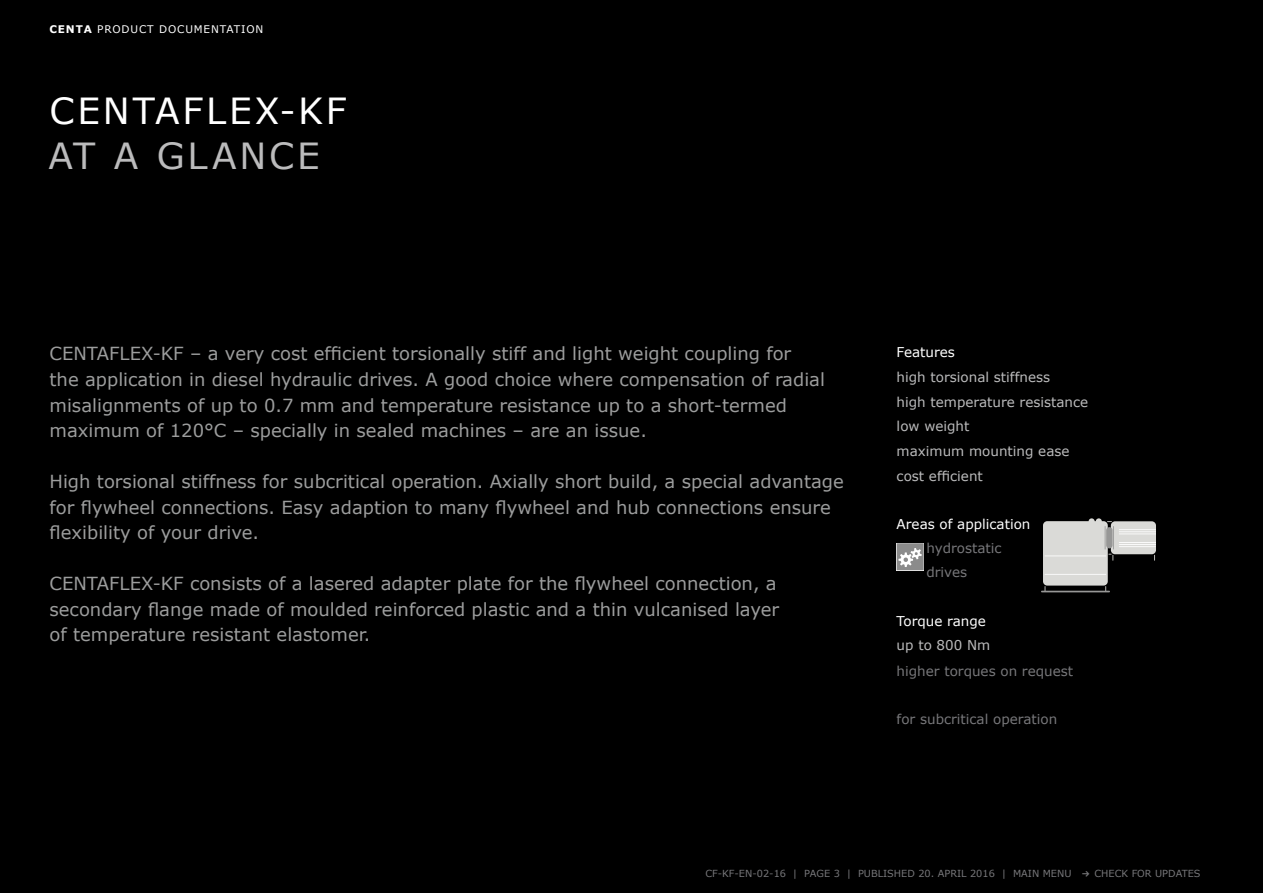
<style>
.page{position:relative;width:1263px;height:893px;background:#000}
.page>*{position:absolute;margin:0;border:0;box-sizing:border-box;transform-origin:0 0}
.t1{font:36px "Verdana";letter-spacing:.075em;color:#fff}
.t2{font:36px "Verdana";letter-spacing:.075em;color:#bbbbbc}
.t3{font:18px/25.5px "Verdana";color:#9c9d9d}
.t4{font:13.5px/24.8px "Verdana";color:#bbbbbc}
.t5{font:13.5px/24px "Verdana";color:#77777a}
.t6{font:13.5px "Verdana";color:#fff}
.t7{font:10.5px "Verdana";letter-spacing:.08em;color:#fff}
.t8{font:9.75px "Verdana";color:#77777a}
.s1{font-weight:700}
.s2{font-family:"Monaco";font-size:13.5px}
</style>
<div class="page">
<hr style="left:1041px;top:591px;width:69px;height:1px;background:#979796">
<svg style="left:1043px;top:518px;width:113px;height:74px"></svg>
<svg style="left:897px;top:543px;width:27px;height:27px"></svg>
<p class="t7" style="left:50px;top:22px;width:215px"><span class="s1">CENTA</span> PRODUCT DOCUMENTATION</p>
<h1 class="t1" style="left:49px;top:88px;width:299px">CENTAFLEX-KF</h1>
<h1 class="t2" style="left:48px;top:133px;width:273px">AT A GLANCE</h1>
<p class="t3" style="left:50px;top:341px;width:777px">CENTAFLEX-KF – a very cost efficient torsionally stiff and light weight coupling for the application in diesel hydraulic drives. A good choice where compensation of radial misalignments of up to 0.7 mm and temperature resistance up to a short-termed maximum of 120°C – specially in sealed machines – are an issue.</p>
<p class="t3" style="left:50px;top:468px;width:796px">High torsional stiffness for subcritical operation. Axially short build, a special advantage for flywheel connections. Easy adaption to many flywheel and hub connections ensure flexibility of your drive.</p>
<p class="t3" style="left:50px;top:570px;width:731px">CENTAFLEX-KF consists of a lasered adapter plate for the flywheel connection, a secondary flange made of moulded reinforced plastic and a thin vulcanised layer of temperature resistant elastomer.</p>
<p class="t6" style="left:897px;top:344px;width:60px">Features</p>
<p class="t4" style="left:897px;top:364px;width:193px">high torsional stiffness<br>high temperature resistance low weight<br>maximum mounting ease cost efficient</p>
<p class="t6" style="left:897px;top:515px;width:135px">Areas of application</p>
<p class="t5" style="left:926px;top:535px;width:77px">hydrostatic drives</p>
<p class="t6" style="left:897px;top:612px;width:91px">Torque range</p>
<p class="t4" style="left:897px;top:633px;width:95px">up to 800 Nm</p>
<p class="t5" style="left:897px;top:658px;width:178px">higher torques on request</p>
<p class="t5" style="left:897px;top:706px;width:162px">for subcritical operation</p>
<p class="t8" style="left:705px;top:867px;width:246px">CF-KF-EN-02-16 | PAGE 3 | PUBLISHED 20. April</p>
<p class="t8" style="left:970px;top:867px;width:232px">2016 | MAIN MENU <span class="s2">→</span> CHECK FOR UPDATES</p>
</div>
